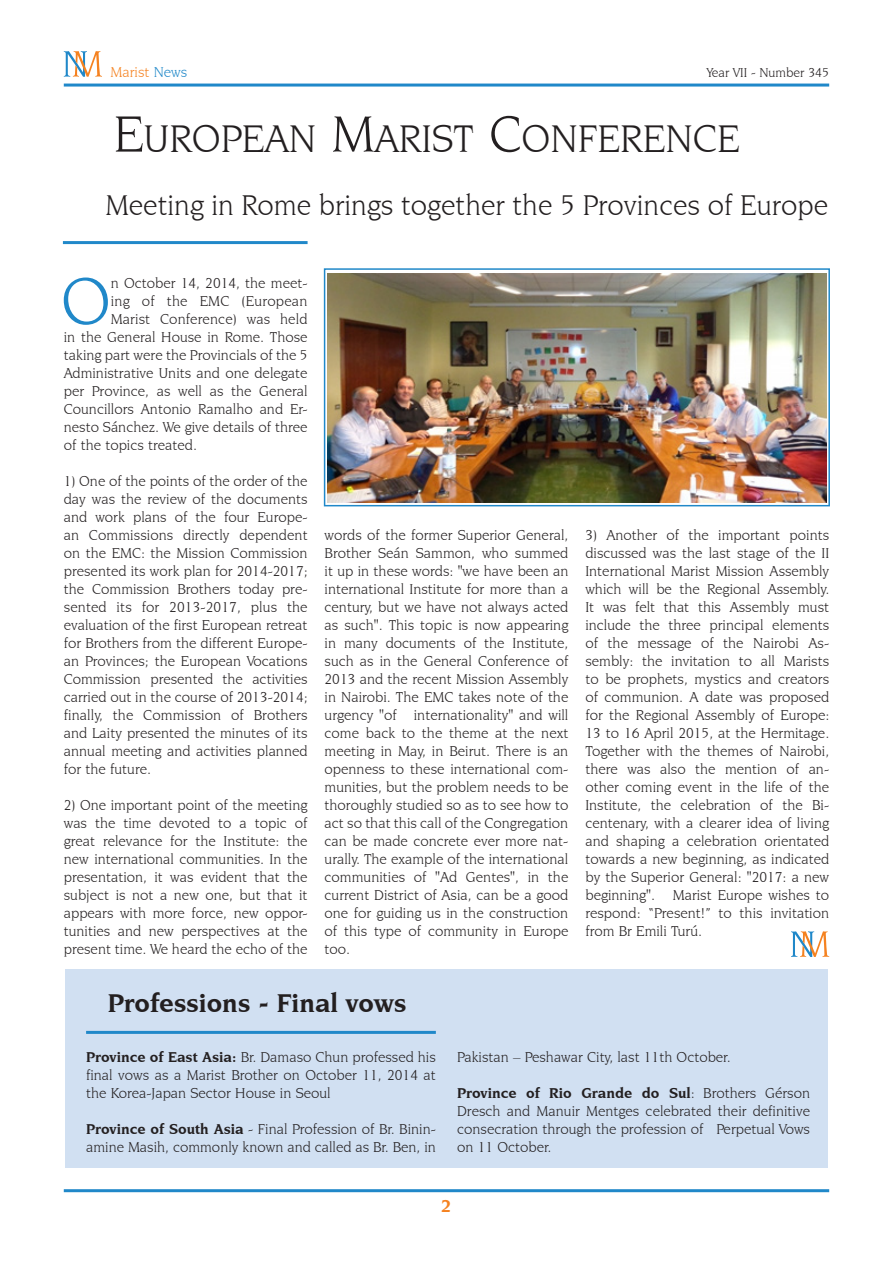
<style>
.page{position:relative;width:893px;height:1263px;background:#fff}
.page>*{position:absolute;margin:0;border:0;box-sizing:border-box;transform-origin:0 0}
.paragrafo4ComMaiuscu{font:70.2px "Novarese IT Cby BT";color:#2088c9}
.Titolo{font:40.5px "Novarese IT Cby BT";color:#231f20}
.Sottotitolo{font:30px "Novarese IT Cby BT";color:#231f20}
.Sottotitolo-2{font:700 27px "Novarese IT Cby BT";color:#231f20}
.Normale{font:700 18px "Novarese IT Cby BT";color:#f58220}
.paragrafo4{font:15px/18px "Novarese IT Cby BT";color:#231f20;text-align:justify}
.paragrafo4ComMaiuscu-2{font:15px "Novarese IT Cby BT";color:#231f20}
.Normale-2{font:15px "Novarese IT Cby BT";color:#f58220}
.Normale-3{font:13.5px "Novarese IT Cby BT";color:#231f20}
.s1{color:#2088c9}
.s2{font-size:54px}
.s3{font-weight:700}
</style>
<div class="page">
<hr style="left:64px;top:84px;width:765px;height:3px;background:#2088c9">
<hr style="left:64px;top:1189px;width:765px;height:3px;background:#2088c9">
<svg style="left:64px;top:51px;width:38px;height:26px"></svg>
<hr style="left:63px;top:241px;width:245px;height:3px;background:#2088c9">
<svg style="left:791px;top:931px;width:38px;height:26px"></svg>
<img style="left:327px;top:273px;width:499px;height:229px">
<div style="left:324px;top:268px;width:506px;height:238px;border:2px solid #2088c9"></div>
<div style="left:65px;top:969px;width:763px;height:199px;background:#d1e0f2"></div>
<hr style="left:86px;top:1031px;width:350px;height:3px;background:#2088c9">
<p class="Normale-2" style="left:111px;top:63px;width:78px">Marist <span class="s1">News</span></p>
<p class="Normale-3" style="left:707px;top:64px;width:124px">Year VII - Number 345</p>
<p class="Titolo" style="left:114px;top:114px;width:628px"><span class="s2">E</span>UROPEAN <span class="s2">M</span>ARIST <span class="s2">C</span>ONFERENCE</p>
<p class="Sottotitolo" style="left:105px;top:188px;width:724px">Meeting in Rome brings together the 5 Provinces of Europe</p>
<p class="paragrafo4ComMaiuscu" style="left:61px;top:259px;width:52px">O</p>
<p class="paragrafo4ComMaiuscu-2" style="left:111px;top:274px;width:198px">n October 14, 2014, the meet-</p>
<p class="paragrafo4ComMaiuscu-2" style="left:111px;top:292px;width:198px">ing of the EMC (European</p>
<p class="paragrafo4ComMaiuscu-2" style="left:111px;top:310px;width:198px">Marist Conference) was held</p>
<p class="paragrafo4ComMaiuscu-2" style="left:64px;top:328px;width:245px">in the General House in Rome. Those</p>
<p class="paragrafo4ComMaiuscu-2" style="left:64px;top:346px;width:245px">taking part were the Provincials of the 5</p>
<p class="paragrafo4ComMaiuscu-2" style="left:64px;top:364px;width:245px">Administrative Units and one delegate</p>
<p class="paragrafo4ComMaiuscu-2" style="left:64px;top:382px;width:245px">per Province, as well as the General</p>
<p class="paragrafo4ComMaiuscu-2" style="left:64px;top:400px;width:245px">Councillors Antonio Ramalho and Er-</p>
<p class="paragrafo4ComMaiuscu-2" style="left:64px;top:418px;width:245px">nesto Sánchez. We give details of three</p>
<p class="paragrafo4ComMaiuscu-2" style="left:64px;top:436px;width:135px">of the topics treated.</p>
<p class="paragrafo4" style="left:64px;top:472px;width:245px">1) One of the points of the order of the day was the review of the documents and work plans of the four Europe&shy;an Commissions directly dependent on the EMC: the Mission Commission presented its work plan for 2014-2017; the Commission Brothers today pre&shy;sented its for 2013-2017, plus the evaluation of the first European retreat for Brothers from the different Europe&shy;an Provinces; the European Vocations Commission presented the activities carried out in the course of 2013-2014; finally, the Commission of Brothers and Laity presented the minutes of its annual meeting and activities planned for the future.</p>
<p class="paragrafo4" style="left:64px;top:796px;width:245px">2) One important point of the meeting was the time devoted to a topic of great relevance for the Institute: the new international communities. In the presentation, it was evident that the subject is not a new one, but that it appears with more force, new oppor&shy;tunities and new perspectives at the present time. We heard the echo of the</p>
<p class="paragrafo4" style="left:325px;top:526px;width:245px">words of the former Superior General, Brother Seán Sammon, who summed it up in these words: "we have been an international Institute for more than a century, but we have not always acted as such". This topic is now appearing in many documents of the Institute, such as in the General Conference of 2013 and the recent Mission Assembly in Nairobi. The EMC takes note of the urgency "of internationality" and will come back to the theme at the next meeting in May, in Beirut. There is an openness to these international com&shy;munities, but the problem needs to be thoroughly studied so as to see how to act so that this call of the Congregation can be made concrete ever more nat&shy;urally. The example of the international communities of "Ad Gentes", in the current District of Asia, can be a good one for guiding us in the construction of this type of community in Europe too.</p>
<p class="paragrafo4" style="left:585px;top:526px;width:245px">3) Another of the important points discussed was the last stage of the II International Marist Mission Assembly which will be the Regional Assembly.<br>It was felt that this Assembly must include the three principal elements of the message of the Nairobi As&shy;sembly: the invitation to all Marists to be prophets, mystics and creators of communion. A date was proposed for the Regional Assembly of Europe:<br>13 to 16 April 2015, at the Hermitage.<br>Together with the themes of Nairobi, there was also the mention of an&shy;other coming event in the life of the Institute, the celebration of the Bi&shy;centenary, with a clearer idea of living and shaping a celebration orientated towards a new beginning, as indicated by the Superior General: "2017: a new beginning". Marist Europe wishes to respond: “Present!” to this invitation from Br Emili Turú.</p>
<p class="Sottotitolo-2" style="left:108px;top:987px;width:300px">Professions - Final vows</p>
<p class="paragrafo4" style="left:86px;top:1048px;width:351px"><span class="s3">Province of East Asia:</span> Br. Damaso Chun professed his final vows as a Marist Brother on October 11, 2014 at the Korea-Japan Sector House in Seoul</p>
<p class="paragrafo4" style="left:86px;top:1120px;width:351px"><span class="s3">Province of South Asia</span> - Final Profession of Br. Binin&shy;amine Masih, commonly known and called as Br. Ben, in</p>
<p class="paragrafo4" style="left:457px;top:1048px;width:275px">Pakistan – Peshawar City, last 11th October.</p>
<p class="paragrafo4" style="left:457px;top:1084px;width:354px"><span class="s3">Province of Rio Grande do Sul</span>: Brothers Gérson Dresch and Manuir Mentges celebrated their definitive consecration through the profession of Perpetual Vows on 11 October.</p>
<p class="Normale" style="left:441px;top:1195px;width:12px">2</p>
</div>
